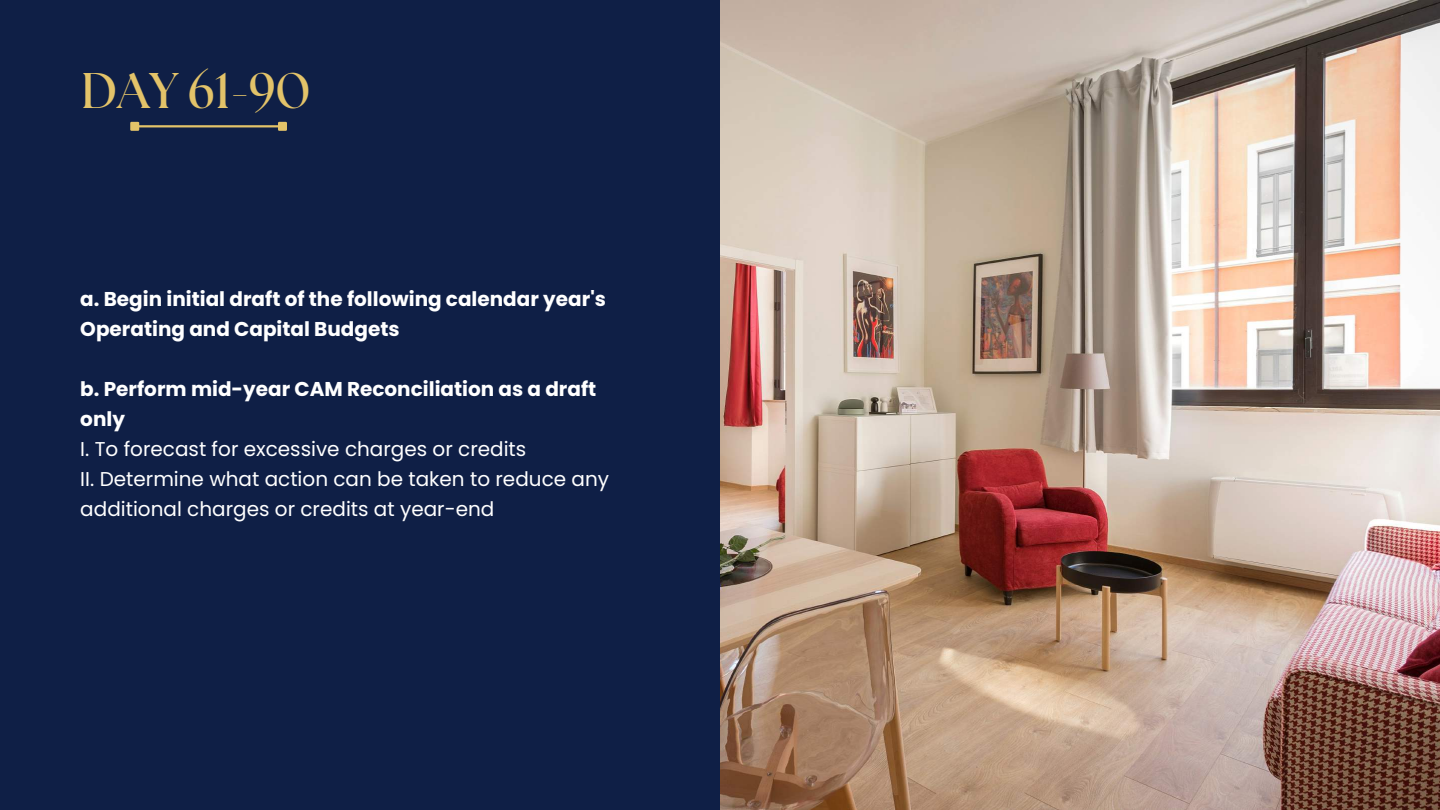
<style>
.page{position:relative;width:1440px;height:810px;background:#0f1f46}
.page>*{position:absolute;margin:0;border:0;box-sizing:border-box;transform-origin:0 0}
.t1{font:700 50px "The Seasons";color:#e3c369}
.t2{font:700 20px/30px "Poppins";color:#fff}
.t3{font:20px/30px "Poppins";color:#fff}
</style>
<div class="page">
<hr style="left:139px;top:125px;width:139px;height:2px;background:#e3c369">
<div style="left:131px;top:123px;width:7px;height:7px;background:#e3c369"></div>
<div style="left:130px;top:122px;width:9px;height:9px;border:2px solid #e3c369"></div>
<div style="left:279px;top:123px;width:7px;height:7px;background:#e3c369"></div>
<div style="left:278px;top:122px;width:9px;height:9px;border:2px solid #e3c369"></div>
<img style="left:720px;top:0;width:720px;height:810px">
<h1 class="t1" style="left:81px;top:68px;width:231px">DAY 61-90</h1>
<p class="t2" style="left:80px;top:284px;width:527px">a. Begin initial draft of the following calendar year's<br>Operating and Capital Budgets</p>
<p class="t2" style="left:80px;top:374px;width:518px">b. Perform mid-year CAM Reconciliation as a draft only</p>
<p class="t3" style="left:80px;top:434px;width:530px">I. To forecast for excessive charges or credits<br>II. Determine what action can be taken to reduce any additional charges or credits at year-end</p>
</div>
